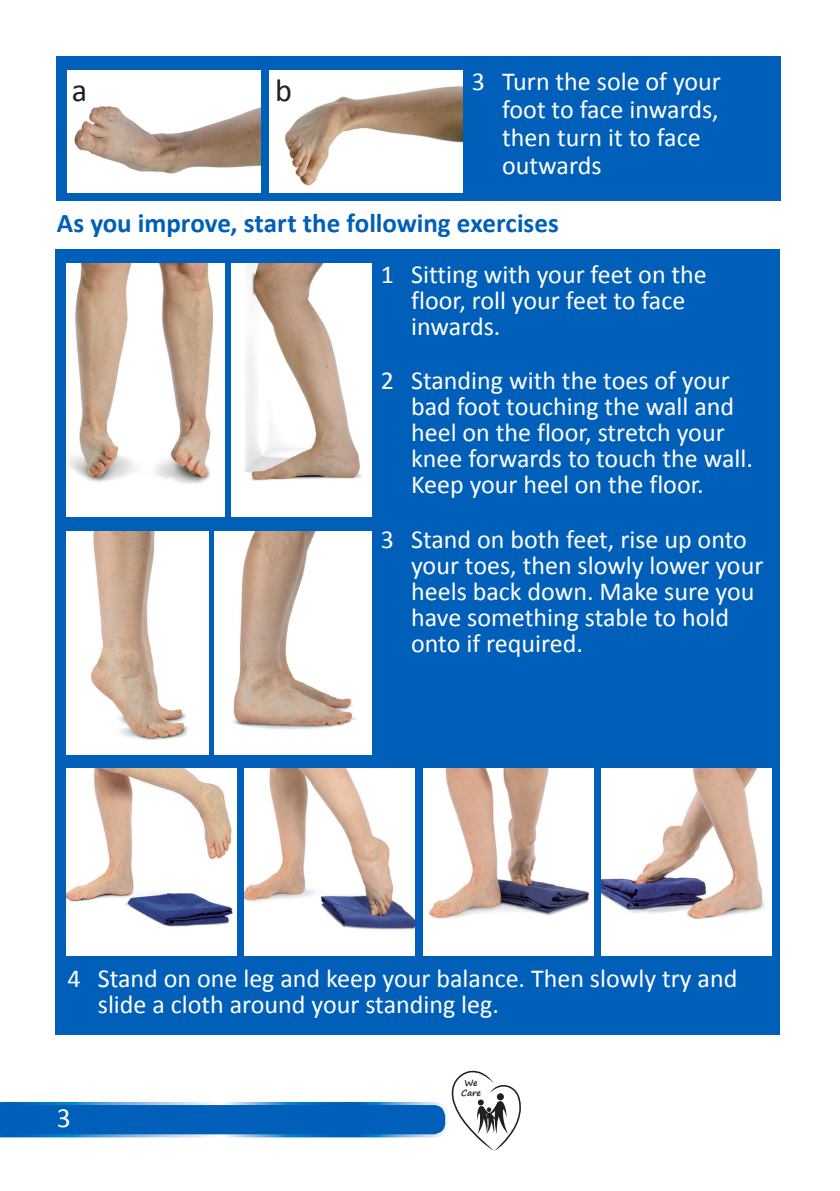
<style>
.page{position:relative;width:840px;height:1191px;background:#fff}
.page>*{position:absolute;margin:0;border:0;box-sizing:border-box;transform-origin:0 0}
.t1{font:32.2px "Calibri";color:#231f20}
.t2{font:27.8px "Calibri";color:#fff}
.t3{font:700 27px "Calibri";color:#005fb9}
.t4{font:26px/26px "Calibri";color:#fff}
.t5{font:700 8.8px/10.4px "Segoe Print";letter-spacing:-.01em;color:#231f20;text-align:center}
</style>
<div class="page">
<svg style="left:0;top:1070px;width:520px;height:81px"></svg>
<div style="left:57px;top:57px;width:723px;height:144px;background:#005fb9"></div>
<img style="left:269px;top:71px;width:193px;height:121px">
<img style="left:67px;top:71px;width:193px;height:121px">
<div style="left:55px;top:249px;width:724px;height:786px;background:#005fb9"></div>
<div style="left:231px;top:263px;width:140px;height:254px;background:#fff"></div>
<img style="left:244px;top:263px;width:118px;height:218px">
<div style="left:66px;top:263px;width:159px;height:254px;background:#fff"></div>
<img style="left:68px;top:263px;width:146px;height:221px">
<div style="left:214px;top:531px;width:157px;height:224px;background:#fff"></div>
<img style="left:233px;top:531px;width:124px;height:199px">
<div style="left:66px;top:531px;width:142px;height:224px;background:#fff"></div>
<img style="left:90px;top:531px;width:99px;height:209px">
<div style="left:244px;top:768px;width:170px;height:187px;background:#fff"></div>
<img style="left:244px;top:768px;width:170px;height:162px">
<div style="left:423px;top:768px;width:170px;height:187px;background:#fff"></div>
<img style="left:428px;top:768px;width:162px;height:151px">
<div style="left:66px;top:768px;width:170px;height:187px;background:#fff"></div>
<img style="left:66px;top:768px;width:167px;height:159px">
<div style="left:601px;top:768px;width:170px;height:187px;background:#fff"></div>
<img style="left:601px;top:768px;width:164px;height:151px">
<p class="t1" style="left:72px;top:70px;width:17px">a</p>
<p class="t1" style="left:275px;top:70px;width:18px">b</p>
<p class="t4" style="left:502px;top:68px;width:220px;line-height:28px;text-indent:-30px">3 Turn the sole of your foot to face inwards, then turn it to face outwards</p>
<p class="t3" style="left:57px;top:206px;width:503px">As you improve, start the following exercises</p>
<p class="t4" style="left:411px;top:261px;width:297px;text-indent:-30px">1 Sitting with your feet on the floor, roll your feet to face inwards.</p>
<p class="t4" style="left:411px;top:367px;width:343px;text-indent:-30px">2 Standing with the toes of your bad foot touching the wall and heel on the floor, stretch your knee forwards to touch the wall.<br>Keep your heel on the floor.</p>
<p class="t4" style="left:411px;top:526px;width:353px;text-indent:-30px">3 Stand on both feet, rise up onto your toes, then slowly lower your heels back down. Make sure you have something stable to hold onto if required.</p>
<p class="t4" style="left:98px;top:965px;width:640px;text-indent:-30px">4 Stand on one leg and keep your balance. Then slowly try and slide a cloth around your standing leg.</p>
<p class="t2" style="left:57px;top:1100px;width:16px">3</p>
<p class="t5" style="left:461px;top:1077px;width:22px">We<br>Care</p>
</div>
